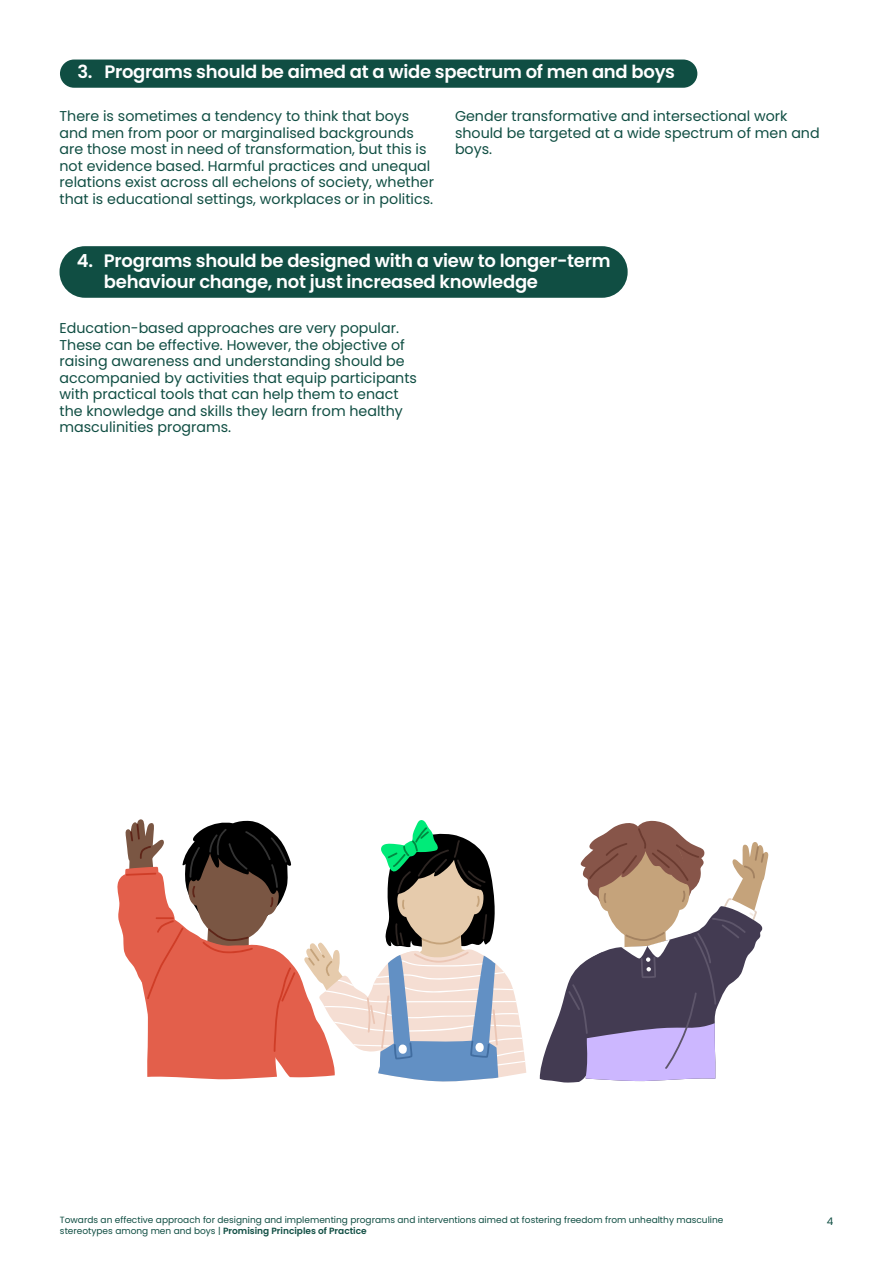
<style>
.page{position:relative;width:893px;height:1263px;background:#fff}
.page>*{position:absolute;margin:0;border:0;box-sizing:border-box;transform-origin:0 0}
.t1{font:600 18px/21.6px "Poppins";letter-spacing:-.015em;color:#fff}
.t2{font:14.25px/16.5px "Poppins";color:#104e43}
.t3{font:10.5px "Poppins";color:#104e43}
.t4{font:9px/10.8px "Poppins";color:#104e43}
.s1{font-weight:600}
</style>
<div class="page">
<div style="left:60px;top:60px;width:637px;height:28px;background:#104e43;border-radius:14px"></div>
<div style="left:60px;top:246px;width:568px;height:52px;background:#104e43;border-radius:26px"></div>
<svg style="left:540px;top:821px;width:229px;height:261px"></svg>
<svg style="left:117px;top:819px;width:409px;height:263px"></svg>
<p class="t1" style="left:77px;top:61px;width:599px">3. Programs should be aimed at a wide spectrum of men and boys</p>
<p class="t2" style="left:60px;top:108px;width:376px">There is sometimes a tendency to think that boys and men from poor or marginalised backgrounds are those most in need of transformation, but this is not evidence based. Harmful practices and unequal relations exist across all echelons of society, whether that is educational settings, workplaces or in politics.</p>
<p class="t2" style="left:455px;top:108px;width:366px">Gender transformative and intersectional work should be targeted at a wide spectrum of men and boys.</p>
<p class="t1" style="left:104px;top:250px;width:508px;text-indent:-27px">4. Programs should be designed with a view to longer-term behaviour change, not just increased knowledge</p>
<p class="t2" style="left:60px;top:320px;width:359px">Education-based approaches are very popular.<br>These can be effective. However, the objective of raising awareness and understanding should be accompanied by activities that equip participants with practical tools that can help them to enact the knowledge and skills they learn from healthy masculinities programs.</p>
<p class="t4" style="left:60px;top:1214px;width:665px">Towards an effective approach for designing and implementing programs and interventions aimed at fostering freedom from unhealthy masculine stereotypes among men and boys | <span class="s1">Promising Principles of Practice</span></p>
<p class="t3" style="left:827px;top:1215px;width:8px">4</p>
</div>
